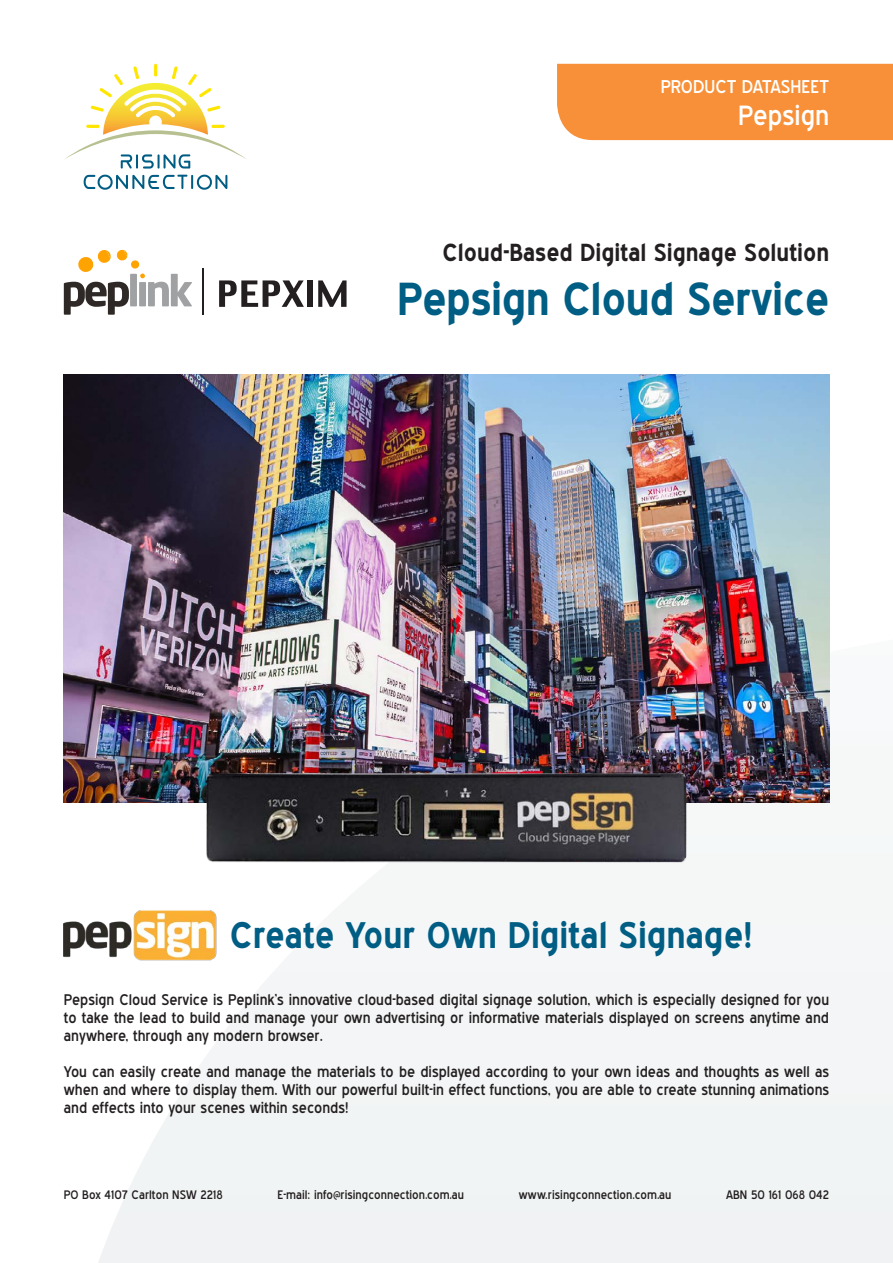
<style>
.page{position:relative;width:893px;height:1263px;background:#fff}
.page>*{position:absolute;margin:0;border:0;box-sizing:border-box;transform-origin:0 0}
.t1{font:700 45px "Blue Highway";letter-spacing:-.01em;color:#005d83}
.Sub_Heading{font:700 36px "Blue Highway";color:#005d83}
.t2{font:27px "Blue Highway";color:#fff}
.t3{font:700 24px "Blue Highway";color:#231f20}
.t4{font:18px "Blue Highway";color:#fff}
.RC_Body_Text{font:15px/18px "Blue Highway";color:#231f20;text-align:justify}
.t5{font:12px "Blue Highway";letter-spacing:.005em;color:#231f20}
</style>
<div class="page">
<svg style="left:94px;top:638px;width:799px;height:625px"></svg>
<div style="left:557px;top:64px;width:336px;height:76px;background:#f79038"></div>
<svg style="left:65px;top:64px;width:181px;height:126px"></svg>
<img style="left:64px;top:908px;width:153px;height:54px">
<img style="left:64px;top:375px;width:765px;height:427px">
<svg style="left:219px;top:280px;width:85px;height:27px"></svg>
<div style="left:307px;top:280px;width:6px;height:27px;background:#231f20"></div>
<svg style="left:318px;top:280px;width:29px;height:27px"></svg>
<svg style="left:64px;top:250px;width:128px;height:65px"></svg>
<hr style="left:202px;top:269px;width:1px;height:46px;background:#231f20">
<img style="left:207px;top:772px;width:479px;height:91px">
<p class="t4" style="left:661px;top:75px;width:170px">PRODUCT DATASHEET</p>
<h3 class="t2" style="left:738px;top:99px;width:93px">Pepsign</h3>
<p class="t3" style="left:443px;top:238px;width:388px">Cloud-Based Digital Signage Solution</p>
<p class="t1" style="left:397px;top:272px;width:434px">Pepsign Cloud Service</p>
<p class="Sub_Heading" style="left:230px;top:913px;width:524px">Create Your Own Digital Signage!</p>
<p class="RC_Body_Text" style="left:64px;top:991px;width:767px">Pepsign Cloud Service is Peplink’s innovative cloud-based digital signage solution, which is especially designed for you to take the lead to build and manage your own advertising or informative materials displayed on screens anytime and anywhere, through any modern browser.</p>
<p class="RC_Body_Text" style="left:64px;top:1063px;width:767px">You can easily create and manage the materials to be displayed according to your own ideas and thoughts as well as when and where to display them. With our powerful built-in effect functions, you are able to create stunning animations and effects into your scenes within seconds!</p>
<p class="t5" style="left:64px;top:1187px;width:160px">PO Box 4107 Carlton NSW 2218</p>
<p class="t5" style="left:277px;top:1187px;width:188px">E-mail: info@risingconnection.com.au</p>
<p class="t5" style="left:519px;top:1187px;width:154px">www.risingconnection.com.au</p>
<p class="t5" style="left:726px;top:1187px;width:105px">ABN 50 161 068 042</p>
</div>
